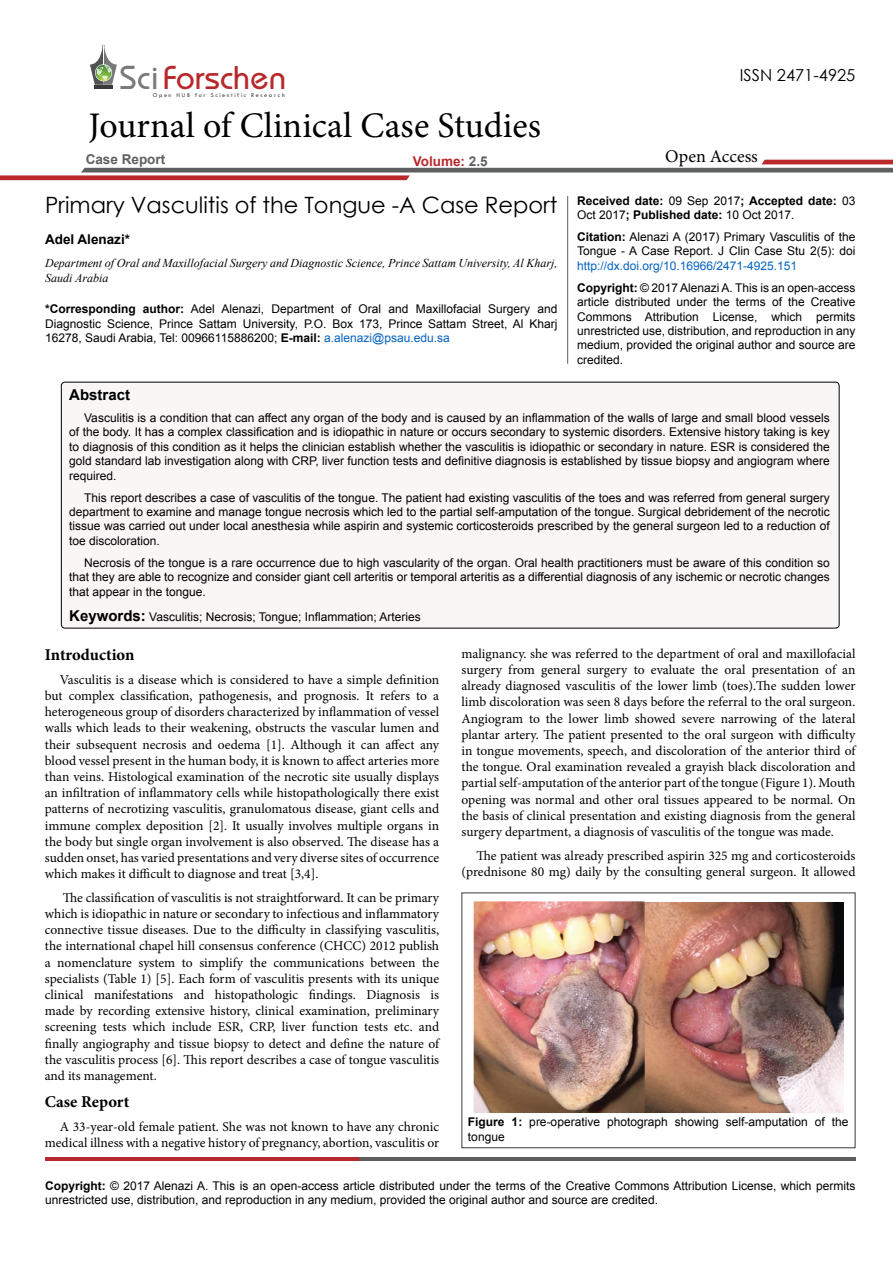
<style>
.page{position:relative;width:893px;height:1263px;background:#fff}
.page>*{position:absolute;margin:0;border:0;box-sizing:border-box;transform-origin:0 0}
.t1{font:36px "Minion Pro";color:#000}
.t2{font:34.35px "Opal";color:#b8292c}
.t3{font:22.5px "Century Gothic";color:#000}
.t4{font:18px "Minion Pro";color:#000}
.List_Paragraph{font:700 16.5px "Minion Pro";color:#000}
.t5{font:16.5px "Century Gothic";color:#000}
.List_Paragraph-2{font:700 15px "Arial";color:#000}
.t6{font:13.5px/16.2px "Minion Pro";color:#000;text-align:justify}
.t7{font:700 13.5px "Arial";color:#000}
.t8{font:700 13.5px "Arial";color:#5e5f61}
.t9{font:700 13.5px "Arial";color:#b9282c}
.t10{font:12px/14.4px "Arial";color:#000;text-align:justify}
.t11{font:italic 12px/14.4px "Times New Roman";color:#000}
.t12{font:700 12px/14.4px "Arial";color:#000}
.t13{font:6.15px "Tw Cen";letter-spacing:.27em;color:#3a3a3a}
.s1{color:#7a7a7b}
.s2{color:#5e5f61}
.s3{font-weight:700}
.s4{color:#0563c1}
.s5{font-weight:400}
.s6{font-weight:700;font-size:15px}
</style>
<div class="page">
<hr style="left:94px;top:85px;width:19px;height:4px;background:#3a3a3a">
<svg style="left:90px;top:45px;width:27px;height:40px"></svg>
<svg style="left:0;top:160px;width:893px;height:20px"></svg>
<hr style="left:45px;top:1157px;width:314px;height:4px;background:#b9282c">
<hr style="left:359px;top:1157px;width:496px;height:4px;background:#5d5e60">
<hr style="left:567px;top:196px;width:1px;height:168px;background:#5e5f61">
<div style="left:61px;top:382px;width:778px;height:246px;background:#f9f6f6;border-radius:4px"></div>
<div style="left:61px;top:382px;width:778px;height:246px;border:1px solid #000;border-radius:4px"></div>
<img style="left:473px;top:901px;width:371px;height:211px">
<h2 class="t2" style="left:120px;top:57px;width:168px"><span class="s1">Sci</span>Forschen</h2>
<p class="t13" style="left:153px;top:91px;width:134px">O pen HUB for Scientific Research</p>
<h1 class="t1" style="left:88px;top:102px;width:454px">Journal of Clinical Case Studies</h1>
<p class="t8" style="left:86px;top:151px;width:81px">Case Report</p>
<p class="t9" style="left:413px;top:152px;width:76px">Volume: <span class="s2">2.5</span></p>
<p class="t3" style="left:45px;top:189px;width:514px">Primary Vasculitis of the Tongue -A Case Report</p>
<p class="t7" style="left:45px;top:230px;width:87px">Adel Alenazi*</p>
<p class="t11" style="left:45px;top:256px;width:514px">Department of Oral and Maxillofacial Surgery and Diagnostic Science, Prince Sattam University, Al Kharj,<br>Saudi Arabia</p>
<p class="t10" style="left:45px;top:302px;width:514px"><span class="s3">*Corresponding author:</span> Adel Alenazi, Department of Oral and Maxillofacial Surgery and Diagnostic Science, Prince Sattam University, P.O. Box 173, Prince Sattam Street, Al Kharj 16278, Saudi Arabia, Tel: 00966115886200; <span class="s3">E-mail:</span> <span class="s4">a.alenazi@psau.edu.sa</span></p>
<p class="t5" style="left:740px;top:64px;width:117px">ISSN 2471-4925</p>
<h3 class="t4" style="left:665px;top:145px;width:94px">Open Access</h3>
<p class="t12" style="left:577px;top:194px;width:280px">Received date: <span class="s5">09 Sep 2017</span>; Accepted date: <span class="s5">03<br>Oct 2017</span>; Published date: <span class="s5">10 Oct 2017.</span></p>
<p class="t10" style="left:577px;top:230px;width:280px"><span class="s3">Citation:</span> Alenazi A (2017) Primary Vasculitis of the Tongue - A Case Report. J Clin Case Stu 2(5): doi <span class="s4">http://dx.doi.org/10.16966/2471-4925.151</span></p>
<p class="t10" style="left:577px;top:280px;width:280px"><span class="s3">Copyright:</span> © 2017 Alenazi A. This is an open-access article distributed under the terms of the Creative Commons Attribution License, which permits unrestricted use, distribution, and reproduction in any medium, provided the original author and source are credited.</p>
<p class="List_Paragraph-2" style="left:69px;top:385px;width:62px">Abstract</p>
<p class="t10" style="left:69px;top:411px;width:762px;text-indent:15px">Vasculitis is a condition that can affect any organ of the body and is caused by an inflammation of the walls of large and small blood vessels of the body. It has a complex classification and is idiopathic in nature or occurs secondary to systemic disorders. Extensive history taking is key to diagnosis of this condition as it helps the clinician establish whether the vasculitis is idiopathic or secondary in nature. ESR is considered the gold standard lab investigation along with CRP, liver function tests and definitive diagnosis is established by tissue biopsy and angiogram where required.</p>
<p class="t10" style="left:69px;top:490px;width:762px;text-indent:15px">This report describes a case of vasculitis of the tongue. The patient had existing vasculitis of the toes and was referred from general surgery department to examine and manage tongue necrosis which led to the partial self-amputation of the tongue. Surgical debridement of the necrotic tissue was carried out under local anesthesia while aspirin and systemic corticosteroids prescribed by the general surgeon led to a reduction of toe discoloration.</p>
<p class="t10" style="left:69px;top:555px;width:762px;text-indent:15px">Necrosis of the tongue is a rare occurrence due to high vascularity of the organ. Oral health practitioners must be aware of this condition so that they are able to recognize and consider giant cell arteritis or temporal arteritis as a differential diagnosis of any ischemic or necrotic changes that appear in the tongue.</p>
<p class="t10" style="left:69px;top:610px;width:353px"><span class="s6">Keywords:</span> Vasculitis; Necrosis; Tongue; Inflammation; Arteries</p>
<p class="List_Paragraph" style="left:45px;top:643px;width:91px">Introduction</p>
<p class="t6" style="left:45px;top:671px;width:396px;text-indent:15px">Vasculitis is a disease which is considered to have a simple definition but complex classification, pathogenesis, and prognosis. It refers to a heterogeneous group of disorders characterized by inflammation of vessel walls which leads to their weakening, obstructs the vascular lumen and their subsequent necrosis and oedema [1]. Although it can affect any blood vessel present in the human body, it is known to affect arteries more than veins. Histological examination of the necrotic site usually displays an infiltration of inflammatory cells while histopathologically there exist patterns of necrotizing vasculitis, granulomatous disease, giant cells and immune complex deposition [2]. It usually involves multiple organs in the body but single organ involvement is also observed. The disease has a sudden onset, has varied presentations and very diverse sites of occurrence which makes it difficult to diagnose and treat [3,4].</p>
<p class="t6" style="left:45px;top:889px;width:396px;text-indent:18px">The classification of vasculitis is not straightforward. It can be primary which is idiopathic in nature or secondary to infectious and inflammatory connective tissue diseases. Due to the difficulty in classifying vasculitis, the international chapel hill consensus conference (CHCC) 2012 publish a nomenclature system to simplify the communications between the specialists (Table 1) [5]. Each form of vasculitis presents with its unique clinical manifestations and histopathologic findings. Diagnosis is made by recording extensive history, clinical examination, preliminary screening tests which include ESR, CRP, liver function tests etc. and finally angiography and tissue biopsy to detect and define the nature of the vasculitis process [6]. This report describes a case of tongue vasculitis and its management.</p>
<p class="List_Paragraph" style="left:45px;top:1090px;width:86px">Case Report</p>
<p class="t6" style="left:45px;top:1119px;width:396px;text-align:right">A 33-year-old female patient. She was not known to have any chronic medical illness with a negative history of pregnancy, abortion, vasculitis or</p>
<p class="t6" style="left:461px;top:645px;width:395px">malignancy. she was referred to the department of oral and maxillofacial surgery from general surgery to evaluate the oral presentation of an already diagnosed vasculitis of the lower limb (toes).The sudden lower limb discoloration was seen 8 days before the referral to the oral surgeon.<br>Angiogram to the lower limb showed severe narrowing of the lateral plantar artery. The patient presented to the oral surgeon with difficulty in tongue movements, speech, and discoloration of the anterior third of the tongue. Oral examination revealed a grayish black discoloration and partial self-amputation of the anterior part of the tongue (Figure 1). Mouth opening was normal and other oral tissues appeared to be normal. On the basis of clinical presentation and existing diagnosis from the general surgery department, a diagnosis of vasculitis of the tongue was made.</p>
<p class="t6" style="left:461px;top:847px;width:395px;text-align:right">The patient was already prescribed aspirin 325 mg and corticosteroids (prednisone 80 mg) daily by the consulting general surgeon. It allowed</p>
<p class="t10" style="left:468px;top:1115px;width:382px"><span class="s3">Figure 1:</span> pre-operative photograph showing self-amputation of the tongue</p>
<p class="t10" style="left:45px;top:1178px;width:812px"><span class="s3">Copyright:</span> © 2017 Alenazi A. This is an open-access article distributed under the terms of the Creative Commons Attribution License, which permits unrestricted use, distribution, and reproduction in any medium, provided the original author and source are credited.</p>
</div>
